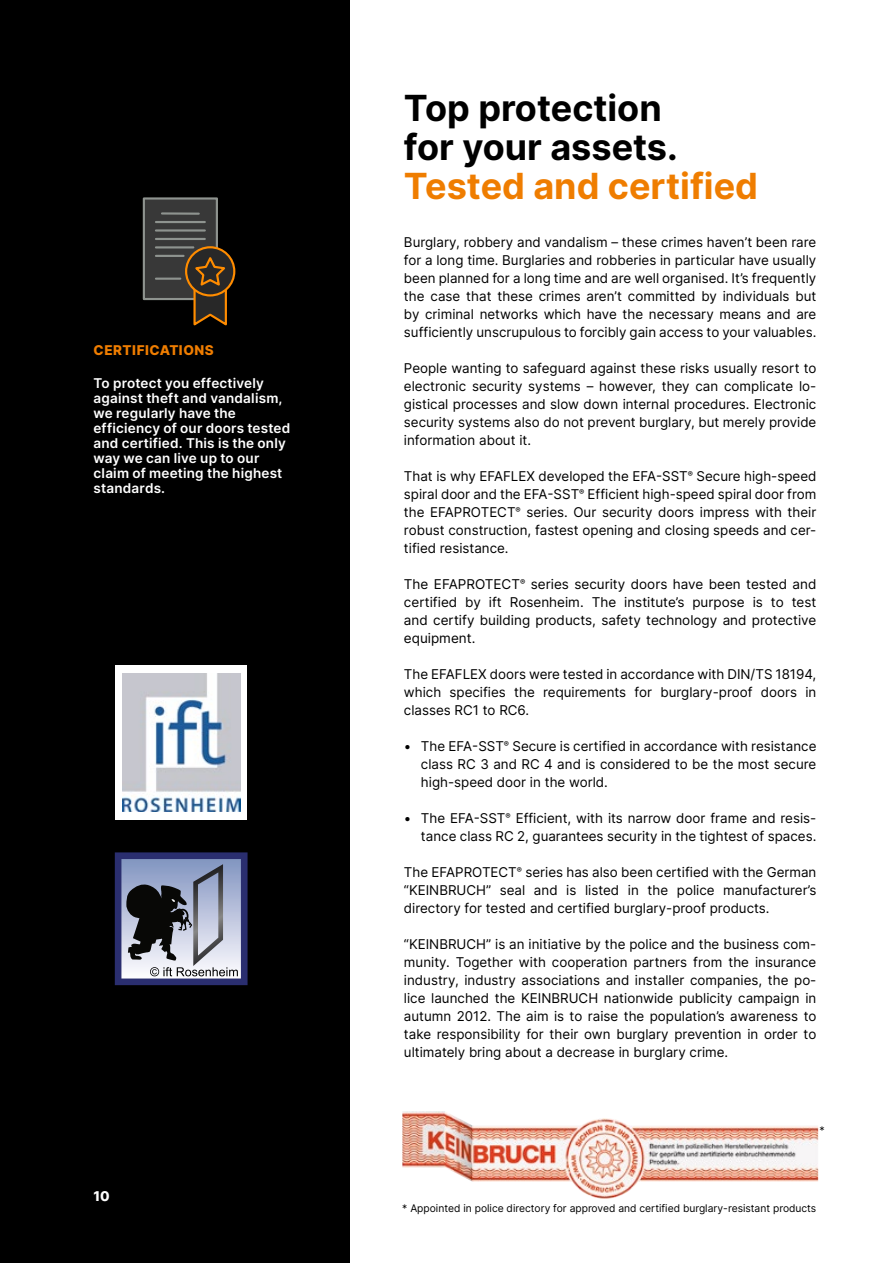
<style>
.page{position:relative;width:893px;height:1263px;background:#fff}
.page>*{position:absolute;margin:0;border:0;box-sizing:border-box;transform-origin:0 0}
.t1{font:700 36px/39px "Inter";color:#000}
.t2{font:700 36px "Inter";color:#ef7d00}
.t3{font:13.5px/18px "Inter";color:#000;text-align:justify}
.t4{font:600 13.5px/15px "Inter";letter-spacing:.015em;color:#fff}
.t5{font:800 13.5px "Inter";letter-spacing:.035em;color:#ef7d00}
.t6{font:800 13.5px "Inter";color:#fff}
.t7{font:10.5px "Inter";color:#000}
</style>
<div class="page">
<div style="left:0;top:0;width:349px;height:1263px;background:#000"></div>
<div style="left:116px;top:666px;width:131px;height:154px;background:#fff"></div>
<img style="left:123px;top:673px;width:117px;height:139px">
<svg style="left:115px;top:852px;width:133px;height:133px"></svg>
<div style="left:144px;top:198px;width:73px;height:101px;background:#383838"></div>
<div style="left:143px;top:197px;width:75px;height:103px;border:2px solid #8e938f"></div>
<hr style="left:162px;top:212px;width:37px;height:3px;background:#8e938f">
<hr style="left:156px;top:221px;width:49px;height:2px;background:#8e938f">
<hr style="left:156px;top:229px;width:49px;height:3px;background:#8e938f">
<hr style="left:156px;top:238px;width:49px;height:2px;background:#8e938f">
<hr style="left:156px;top:246px;width:37px;height:2px;background:#8e938f">
<hr style="left:156px;top:255px;width:28px;height:2px;background:#8e938f">
<hr style="left:156px;top:278px;width:24px;height:2px;background:#8e938f">
<svg style="left:186px;top:247px;width:48px;height:48px"></svg>
<div style="left:185px;top:246px;width:50px;height:50px;border:2px solid #ff8c00;border-radius:50%"></div>
<svg style="left:192px;top:255px;width:37px;height:71px"></svg>
<img style="left:402px;top:1111px;width:416px;height:88px">
<p class="t5" style="left:94px;top:340px;width:122px">CERTIFICATIONS</p>
<p class="t4" style="left:94px;top:375px;width:198px">To protect you effectively against theft and vandalism, we regularly have the efficiency of our doors tested and certified. This is the only way we can live up to our claim of meeting the highest standards.</p>
<p class="t6" style="left:94px;top:1186px;width:18px">10</p>
<h1 class="t1" style="left:404px;top:87px;width:275px">Top protection for your assets.</h1>
<h1 class="t2" style="left:404px;top:159px;width:356px">Tested and certified</h1>
<p class="t3" style="left:404px;top:233px;width:414px">Burglary, robbery and vandalism – these crimes haven’t been rare for a long time. Burglaries and robberies in particular have usually been planned for a long time and are well organised. It’s frequently the case that these crimes aren’t committed by individuals but by criminal networks which have the necessary means and are sufficiently unscrupulous to forcibly gain access to your valuables.</p>
<p class="t3" style="left:404px;top:359px;width:414px">People wanting to safeguard against these risks usually resort to electronic security systems – however, they can complicate lo&shy;gistical processes and slow down internal procedures. Electronic security systems also do not prevent burglary, but merely provide information about it.</p>
<p class="t3" style="left:404px;top:467px;width:414px">That is why EFAFLEX developed the EFA-SST<sup>®</sup> Secure high-speed spiral door and the EFA-SST<sup>®</sup> Efficient high-speed spiral door from the EFAPROTECT<sup>®</sup> series. Our security doors impress with their robust construction, fastest opening and closing speeds and cer&shy;tified resistance.</p>
<p class="t3" style="left:404px;top:575px;width:414px">The EFAPROTECT<sup>®</sup> series security doors have been tested and certified by ift Rosenheim. The institute’s purpose is to test and certify building products, safety technology and protective equipment.</p>
<p class="t3" style="left:404px;top:665px;width:414px">The EFAFLEX doors were tested in accordance with DIN/TS 18194, which specifies the requirements for burglary-proof doors in classes RC1 to RC6.</p>
<p class="t3" style="left:421px;top:737px;width:397px;text-indent:-17px">• The EFA-SST<sup>®</sup> Secure is certified in accordance with resistance class RC 3 and RC 4 and is considered to be the most secure high-speed door in the world.</p>
<p class="t3" style="left:404px;top:809px;width:414px;text-align:right">• The EFA-SST<sup>®</sup> Efficient, with its narrow door frame and resis&shy;tance class RC 2, guarantees security in the tightest of spaces.</p>
<p class="t3" style="left:404px;top:863px;width:414px">The EFAPROTECT<sup>®</sup> series has also been certified with the German “KEINBRUCH” seal and is listed in the police manufacturer’s directory for tested and certified burglary-proof products.</p>
<p class="t3" style="left:404px;top:935px;width:414px">“KEINBRUCH” is an initiative by the police and the business com&shy;munity. Together with cooperation partners from the insurance industry, industry associations and installer companies, the po&shy;lice launched the KEINBRUCH nationwide publicity campaign in autumn 2012. The aim is to raise the population’s awareness to take responsibility for their own burglary prevention in order to ultimately bring about a decrease in burglary crime.</p>
<p class="t7" style="left:820px;top:1123px;width:7px">*</p>
<p class="t7" style="left:402px;top:1200px;width:415px">* Appointed in police directory for approved and certified burglary-resistant products</p>
</div>
